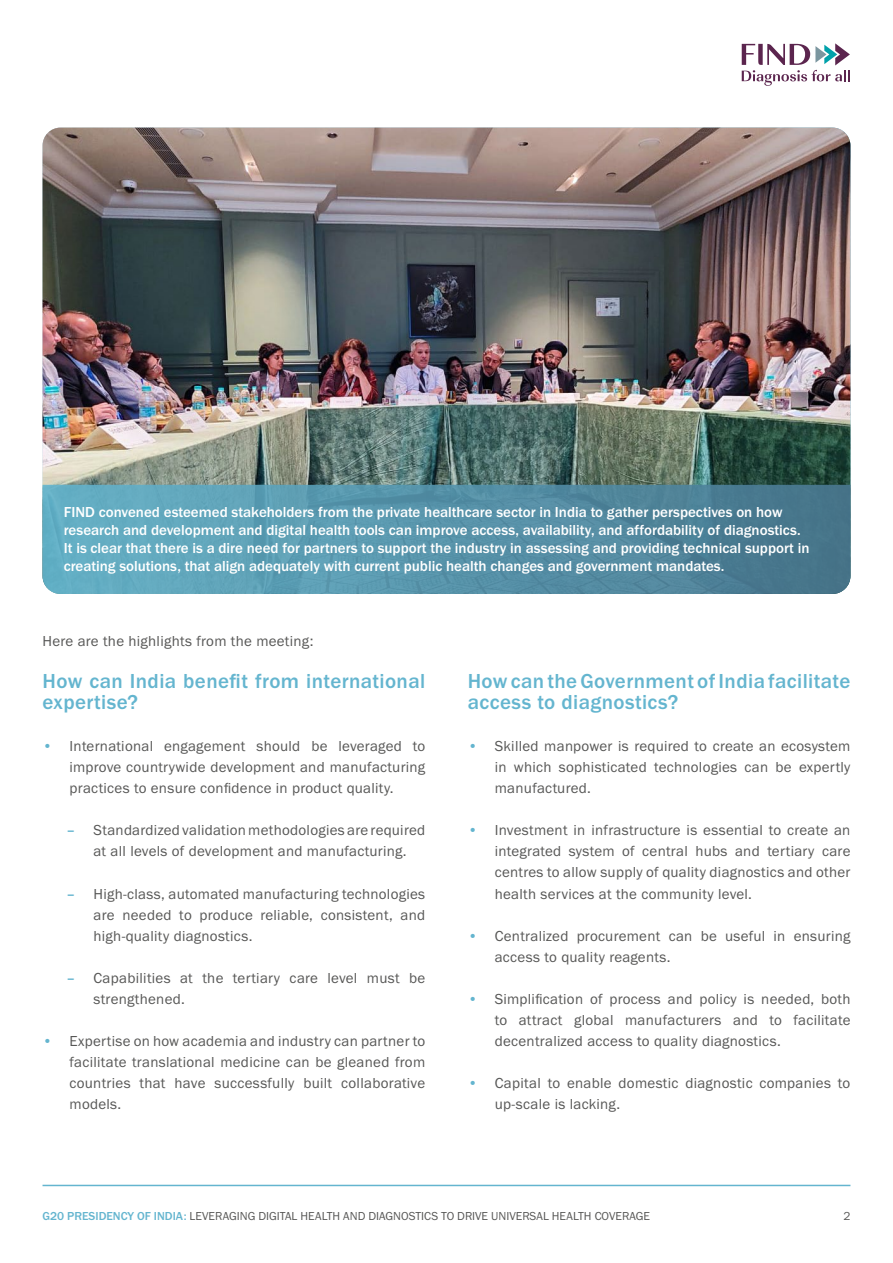
<style>
.page{position:relative;width:893px;height:1263px;background:#fff}
.page>*{position:absolute;margin:0;border:0;box-sizing:border-box;transform-origin:0 0}
.t1{font:500 21px/21px "Franklin Gothic URW";letter-spacing:.02em;color:#64b5cf}
.t2{font:15px/21px "Franklin Gothic URW Boo";letter-spacing:.02em;color:#575756;text-align:justify}
.t3{font:500 15px/18px "Franklin Gothic URW";color:#fff}
.t4{font:12px "Franklin Gothic URW Boo";color:#575756}
.s1{color:#64b5cf}
.s2{font-family:"Franklin Gothic URW";font-weight:500;color:#64b5cf}
</style>
<div class="page">
<img style="left:43px;top:128px;width:807px;height:357px">
<svg style="left:43px;top:485px;width:807px;height:109px;background:#5793a9"></svg>
<hr style="left:43px;top:1185px;width:807px;height:1px;background:#64b5cf">
<svg style="left:742px;top:43px;width:108px;height:43px"></svg>
<p class="t3" style="left:64px;top:503px;width:747px">FIND convened esteemed stakeholders from the private healthcare sector in India to gather perspectives on how research and development and digital health tools can improve access, availability, and affordability of diagnostics.<br>It is clear that there is a dire need for partners to support the industry in assessing and providing technical support in creating solutions, that align adequately with current public health changes and government mandates.</p>
<p class="t2" style="left:43px;top:631px;width:272px">Here are the highlights from the meeting:</p>
<h1 class="t1" style="left:43px;top:671px;width:384px">How can India benefit from international expertise?</h1>
<p class="t2" style="left:70px;top:736px;width:357px;text-indent:-27px"><span class="s1">•</span> International engagement should be leveraged to improve countrywide development and manufacturing practices to ensure confidence in product quality.</p>
<p class="t2" style="left:67px;top:820px;width:360px;text-align:center"><span class="s2">–</span> Standardized validation methodologies are required at all levels of development and manufacturing.</p>
<p class="t2" style="left:94px;top:883px;width:333px;text-indent:-27px"><span class="s2">–</span> High-class, automated manufacturing technologies are needed to produce reliable, consistent, and high-quality diagnostics.</p>
<p class="t2" style="left:94px;top:967px;width:333px;text-indent:-27px"><span class="s2">–</span> Capabilities at the tertiary care level must be strengthened.</p>
<p class="t2" style="left:70px;top:1030px;width:357px;text-indent:-27px"><span class="s1">•</span> Expertise on how academia and industry can partner to facilitate translational medicine can be gleaned from countries that have successfully built collaborative models.</p>
<h1 class="t1" style="left:468px;top:671px;width:384px">How can the Government of India facilitate access to diagnostics?</h1>
<p class="t2" style="left:495px;top:736px;width:357px;text-indent:-27px"><span class="s1">•</span> Skilled manpower is required to create an ecosystem in which sophisticated technologies can be expertly manufactured.</p>
<p class="t2" style="left:495px;top:820px;width:357px;text-indent:-27px"><span class="s1">•</span> Investment in infrastructure is essential to create an integrated system of central hubs and tertiary care centres to allow supply of quality diagnostics and other health services at the community level.</p>
<p class="t2" style="left:495px;top:925px;width:357px;text-indent:-27px"><span class="s1">•</span> Centralized procurement can be useful in ensuring access to quality reagents.</p>
<p class="t2" style="left:495px;top:988px;width:357px;text-indent:-27px"><span class="s1">•</span> Simplification of process and policy is needed, both to attract global manufacturers and to facilitate decentralized access to quality diagnostics.</p>
<p class="t2" style="left:495px;top:1072px;width:357px;text-indent:-27px"><span class="s1">•</span> Capital to enable domestic diagnostic companies to up-scale is lacking.</p>
<p class="t4" style="left:43px;top:1208px;width:609px"><span class="s2">G20 PRESIDENCY OF INDIA:</span> LEVERAGING DIGITAL HEALTH AND DIAGNOSTICS TO DRIVE UNIVERSAL HEALTH COVERAGE</p>
<p class="t4" style="left:843px;top:1208px;width:9px">2</p>
</div>
